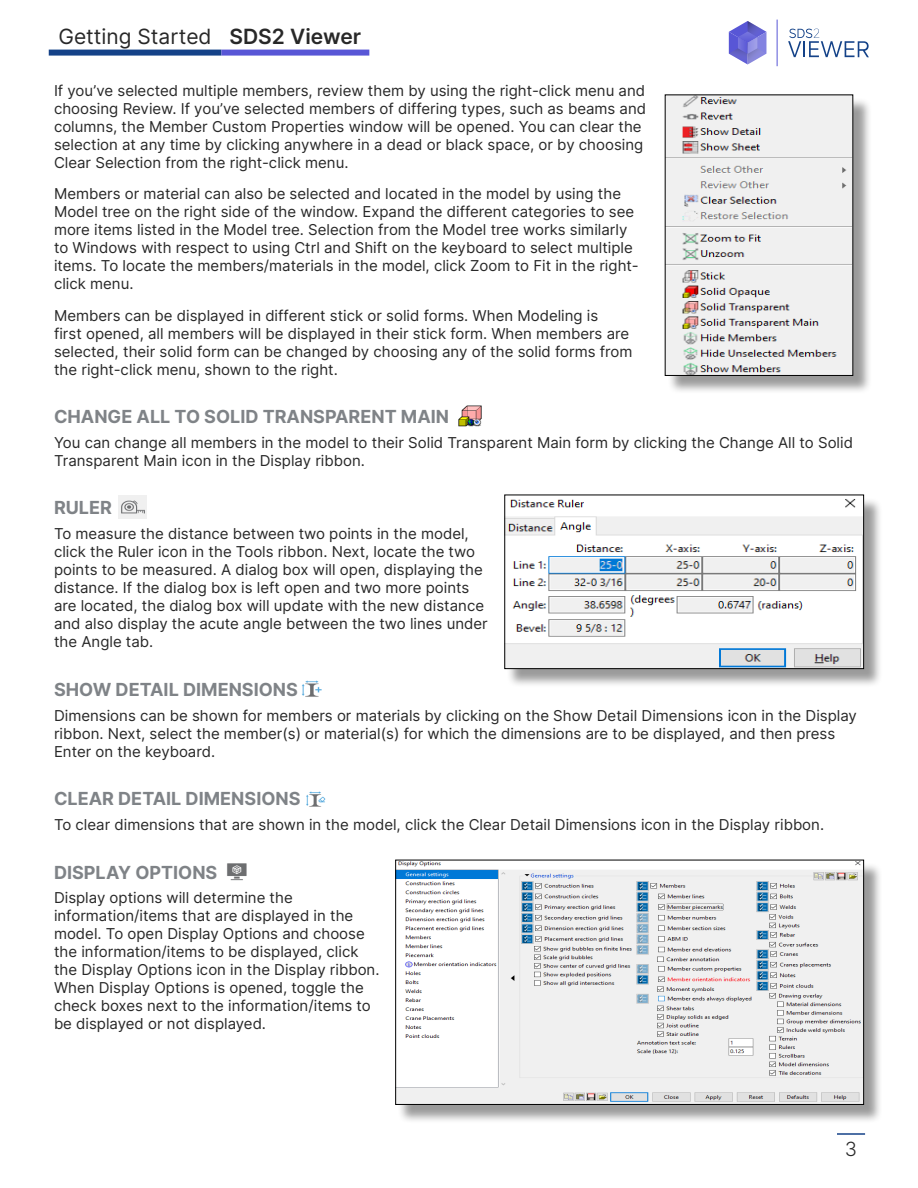
<style>
.page{position:relative;width:918px;height:1188px;background:#fff}
.page>*{position:absolute;margin:0;border:0;box-sizing:border-box;transform-origin:0 0}
.t1{font:21px "Inter";color:#282828}
.t2{font:300 19.5px "Inter";color:#282828}
.Subhead{font:700 18px "Inter";color:#7f8387}
.t3{font:15px/18px "Inter";color:#282828}
.s1{font-weight:600}
</style>
<div class="page">
<div style="left:49px;top:50px;width:172px;height:6px;background:#144288"></div>
<div style="left:221px;top:50px;width:148px;height:6px;background:#5856d6"></div>
<hr style="left:777px;top:20px;width:1px;height:46px;background:#5856d6">
<svg style="left:729px;top:21px;width:37px;height:43px"></svg>
<svg style="left:788px;top:29px;width:81px;height:28px"></svg>
<hr style="left:837px;top:1133px;width:28px;height:2px;background:#144288">
<div style="left:667px;top:97px;width:205px;height:297px;background:#000;opacity:.4"></div>
<img style="left:667px;top:96px;width:184px;height:278px">
<div style="left:507px;top:497px;width:375px;height:190px;background:#000;opacity:.4"></div>
<img style="left:506px;top:497px;width:356px;height:170px">
<div style="left:504px;top:495px;width:360px;height:174px;border:1px solid #000"></div>
<div style="left:398px;top:862px;width:484px;height:261px;background:#000;opacity:.4"></div>
<img style="left:397px;top:862px;width:465px;height:241px">
<div style="left:395px;top:860px;width:469px;height:245px;border:1px solid #000"></div>
<img style="left:227px;top:863px;width:20px;height:18px">
<img style="left:302px;top:680px;width:20px;height:17px">
<img style="left:306px;top:791px;width:20px;height:16px">
<img style="left:118px;top:495px;width:28px;height:24px">
<img style="left:458px;top:405px;width:24px;height:22px">
<h1 class="t1" style="left:58px;top:21px;width:304px">Getting Started <span class="s1">SDS2 Viewer</span></h1>
<p class="t3" style="left:54px;top:81px;width:594px">If you’ve selected multiple members, review them by using the right-click menu and choosing Review. If you’ve selected members of differing types, such as beams and columns, the Member Custom Properties window will be opened. You can clear the selection at any time by clicking anywhere in a dead or black space, or by choosing Clear Selection from the right-click menu.</p>
<p class="t3" style="left:54px;top:184px;width:586px">Members or material can also be selected and located in the model by using the Model tree on the right side of the window. Expand the different categories to see more items listed in the Model tree. Selection from the Model tree works similarly to Windows with respect to using Ctrl and Shift on the keyboard to select multiple items. To locate the members/materials in the model, click Zoom to Fit in the right&shy;click menu.</p>
<p class="t3" style="left:54px;top:306px;width:580px">Members can be displayed in different stick or solid forms. When Modeling is<br>first opened, all members will be displayed in their stick form. When members are selected, their solid form can be changed by choosing any of the solid forms from the right-click menu, shown to the right.</p>
<p class="Subhead" style="left:54px;top:403px;width:397px">CHANGE ALL TO SOLID TRANSPARENT MAIN</p>
<p class="t3" style="left:54px;top:433px;width:801px">You can change all members in the model to their Solid Transparent Main form by clicking the Change All to Solid<br>Transparent Main icon in the Display ribbon.</p>
<p class="Subhead" style="left:54px;top:495px;width:59px">RULER</p>
<p class="t3" style="left:54px;top:524px;width:435px">To measure the distance between two points in the model, click the Ruler icon in the Tools ribbon. Next, locate the two points to be measured. A dialog box will open, displaying the distance. If the dialog box is left open and two more points are located, the dialog box will update with the new distance and also display the acute angle between the two lines under the Angle tab.</p>
<p class="Subhead" style="left:54px;top:676px;width:245px">SHOW DETAIL DIMENSIONS</p>
<p class="t3" style="left:54px;top:706px;width:804px">Dimensions can be shown for members or materials by clicking on the Show Detail Dimensions icon in the Display ribbon. Next, select the member(s) or material(s) for which the dimensions are to be displayed, and then press<br>Enter on the keyboard.</p>
<p class="Subhead" style="left:54px;top:786px;width:248px">CLEAR DETAIL DIMENSIONS</p>
<p class="t3" style="left:54px;top:815px;width:772px">To clear dimensions that are shown in the model, click the Clear Detail Dimensions icon in the Display ribbon.</p>
<p class="Subhead" style="left:54px;top:859px;width:165px">DISPLAY OPTIONS</p>
<p class="t3" style="left:54px;top:888px;width:327px">Display options will determine the information/items that are displayed in the model. To open Display Options and choose the information/items to be displayed, click the Display Options icon in the Display ribbon.<br>When Display Options is opened, toggle the check boxes next to the information/items to be displayed or not displayed.</p>
<h2 class="t2" style="left:845px;top:1134px;width:14px">3</h2>
</div>
